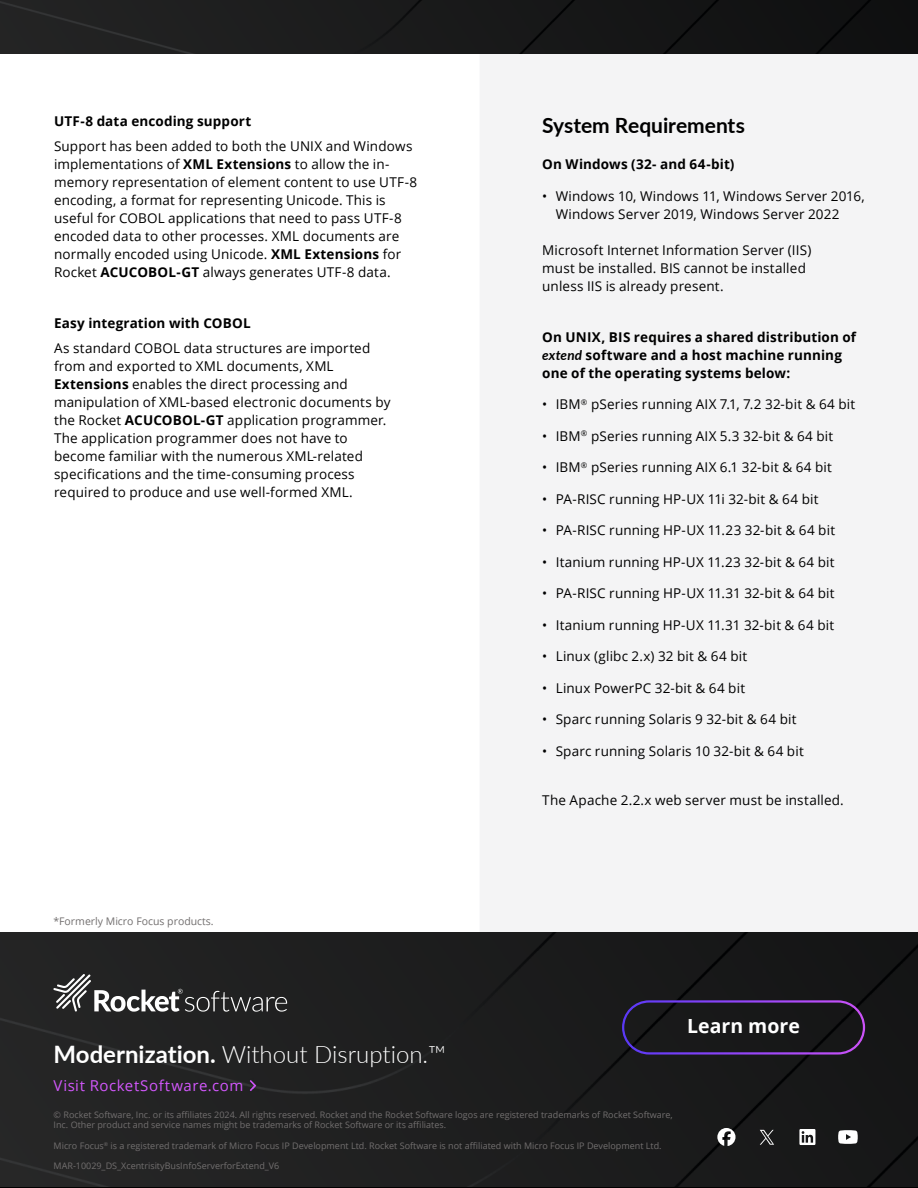
<style>
.page{position:relative;width:918px;height:1188px;background:#fff}
.page>*{position:absolute;margin:0;border:0;box-sizing:border-box;transform-origin:0 0}
.t1{font:300 24px "Lato";color:#fff}
.t2{font:700 21px "Lato";color:#000}
.t3{font:700 19.5px "Open Sans";color:#fff}
.t4{font:15px "Open Sans";letter-spacing:.035em;color:#d257fc}
.t5{font:13.5px/18px "Open Sans";letter-spacing:.01em;color:#000}
.t6{font:700 13.5px/18px "Open Sans";letter-spacing:.01em;color:#000}
.t7{font:10.5px "Open Sans";color:#726f6f}
.t8{font:9px/10.5px "Open Sans";color:#726f6f}
.s1{font-weight:700}
.s2{font-family:"Lato";font-style:italic}
</style>
<div class="page">
<div style="left:480px;top:54px;width:438px;height:878px;background:#f4f4f5"></div>
<div style="left:0;top:932px;width:918px;height:255px;background:#1d1d1e"></div>
<svg style="left:717px;top:1128px;width:19px;height:18px"></svg>
<svg style="left:799px;top:1129px;width:16px;height:16px"></svg>
<svg style="left:760px;top:1130px;width:14px;height:15px"></svg>
<svg style="left:838px;top:1130px;width:20px;height:14px"></svg>
<div style="left:622px;top:1000px;width:243px;height:55px;border:2px solid #fff;border-radius:26px"></div>
<img style="left:245px;top:1079px;width:14px;height:14px">
<svg style="left:54px;top:974px;width:233px;height:38px;background:#484848"></svg>
<img style="left:0;top:0;width:918px;height:54px">
<p class="t6" style="left:54px;top:112px;width:199px">UTF-8 data encoding support</p>
<p class="t5" style="left:54px;top:137px;width:365px">Support has been added to both the UNIX and Windows implementations of <span class="s1">XML Extensions</span> to allow the in&shy;memory representation of element content to use UTF-8 encoding, a format for representing Unicode. This is useful for COBOL applications that need to pass UTF-8 encoded data to other processes. XML documents are normally encoded using Unicode. <span class="s1">XML Extensions</span> for Rocket <span class="s1">ACUCOBOL-GT</span> always generates UTF-8 data.</p>
<p class="t6" style="left:54px;top:314px;width:198px">Easy integration with COBOL</p>
<p class="t5" style="left:54px;top:338px;width:338px">As standard COBOL data structures are imported from and exported to XML documents, XML <span class="s1">Extensions</span> enables the direct processing and manipulation of XML-based electronic documents by the Rocket <span class="s1">ACUCOBOL-GT</span> application programmer.<br>The application programmer does not have to become familiar with the numerous XML-related specifications and the time-consuming process required to produce and use well-formed XML.</p>
<p class="t7" style="left:53px;top:914px;width:162px">*Formerly Micro Focus products.</p>
<h2 class="t2" style="left:542px;top:110px;width:204px">System Requirements</h2>
<p class="t6" style="left:542px;top:155px;width:194px">On Windows (32- and 64-bit)</p>
<p class="t5" style="left:556px;top:187px;width:311px;text-indent:-14px">• Windows 10, Windows 11, Windows Server 2016,<br>Windows Server 2019, Windows Server 2022</p>
<p class="t5" style="left:542px;top:240px;width:271px">Microsoft Internet Information Server (IIS) must be installed. BIS cannot be installed unless IIS is already present.</p>
<p class="t6" style="left:542px;top:327px;width:315px">On UNIX, BIS requires a shared distribution of <span class="s2">extend</span> software and a host machine running one of the operating systems below:</p>
<p class="t5" style="left:542px;top:395px;width:315px">• IBM<sup>®</sup> pSeries running AIX 7.1, 7.2 32-bit &amp; 64 bit</p>
<p class="t5" style="left:542px;top:426px;width:293px">• IBM<sup>®</sup> pSeries running AIX 5.3 32-bit &amp; 64 bit</p>
<p class="t5" style="left:542px;top:458px;width:291px">• IBM<sup>®</sup> pSeries running AIX 6.1 32-bit &amp; 64 bit</p>
<p class="t5" style="left:542px;top:489px;width:278px">• PA-RISC running HP-UX 11i 32-bit &amp; 64 bit</p>
<p class="t5" style="left:542px;top:521px;width:294px">• PA-RISC running HP-UX 11.23 32-bit &amp; 64 bit</p>
<p class="t5" style="left:542px;top:552px;width:294px">• Itanium running HP-UX 11.23 32-bit &amp; 64 bit</p>
<p class="t5" style="left:542px;top:584px;width:294px">• PA-RISC running HP-UX 11.31 32-bit &amp; 64 bit</p>
<p class="t5" style="left:542px;top:615px;width:294px">• Itanium running HP-UX 11.31 32-bit &amp; 64 bit</p>
<p class="t5" style="left:542px;top:647px;width:206px">• Linux (glibc 2.x) 32 bit &amp; 64 bit</p>
<p class="t5" style="left:542px;top:678px;width:204px">• Linux PowerPC 32-bit &amp; 64 bit</p>
<p class="t5" style="left:542px;top:710px;width:256px">• Sparc running Solaris 9 32-bit &amp; 64 bit</p>
<p class="t5" style="left:542px;top:741px;width:263px">• Sparc running Solaris 10 32-bit &amp; 64 bit</p>
<p class="t5" style="left:542px;top:791px;width:303px">The Apache 2.2.x web server must be installed.</p>
<h3 class="t3" style="left:687px;top:1013px;width:114px">Learn more</h3>
<h1 class="t1" style="left:54px;top:1038px;width:394px"><span class="s1">Modernization.</span> Without Disruption.™</h1>
<p class="t4" style="left:54px;top:1075px;width:191px">Visit RocketSoftware.com</p>
<p class="t8" style="left:54px;top:1109px;width:621px">© Rocket Software, Inc. or its affiliates 2024. All rights reserved. Rocket and the Rocket Software logos are registered trademarks of Rocket Software,<br>Inc. Other product and service names might be trademarks of Rocket Software or its affiliates.</p>
<p class="t8" style="left:54px;top:1140px;width:610px">Micro Focus<sup>®</sup> is a registered trademark of Micro Focus IP Development Ltd. Rocket Software is not affiliated with Micro Focus IP Development Ltd.</p>
<p class="t8" style="left:54px;top:1160px;width:227px">MAR-10029_DS_XcentrisityBusInfoServerforExtend_V6</p>
</div>
